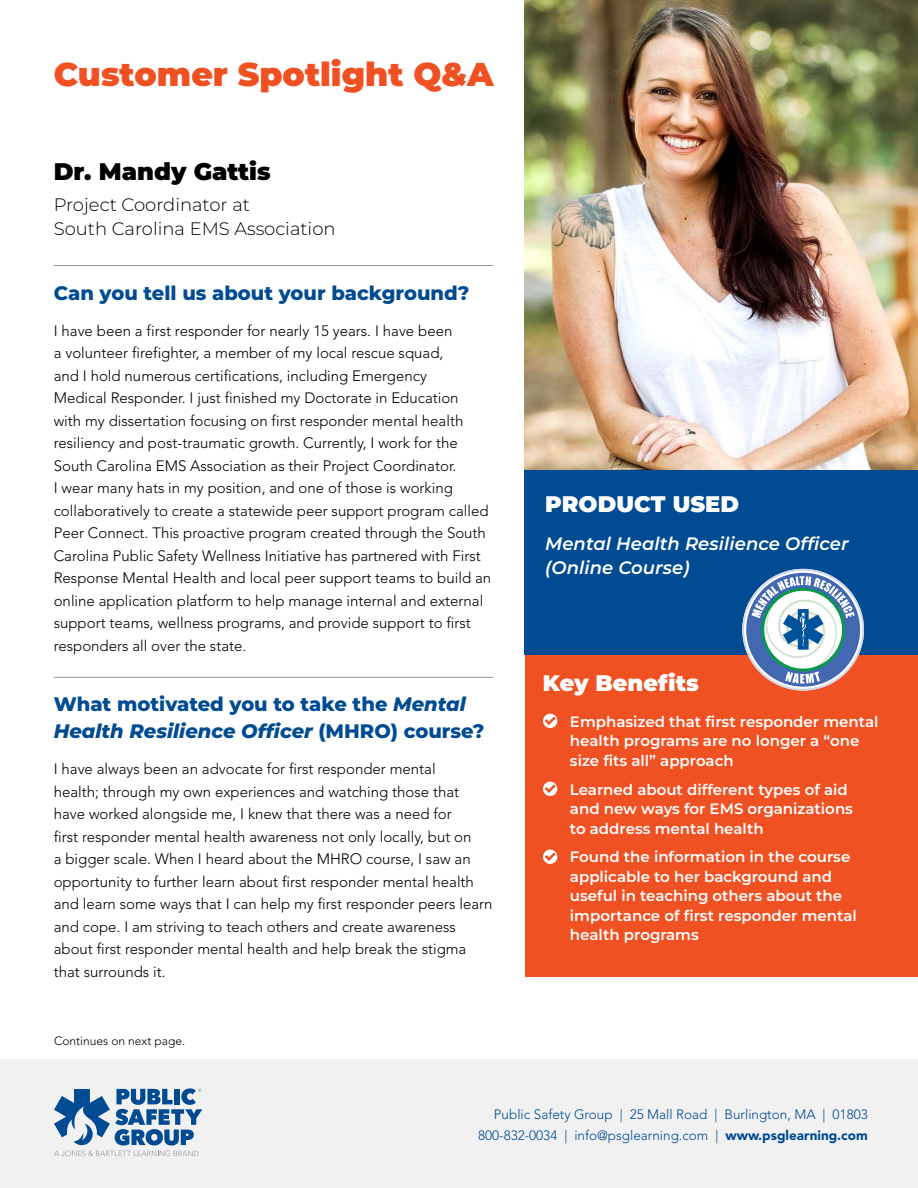
<style>
.page{position:relative;width:918px;height:1188px;background:#fff}
.page>*{position:absolute;margin:0;border:0;box-sizing:border-box;transform-origin:0 0}
.t1{font:900 33px "Montserrat";color:#f05123}
.t2{font:900 24px "Montserrat";color:#000}
.t3{font:900 22.5px "Montserrat";letter-spacing:.005em;color:#fff}
.t4{font:800 19.5px/27px "Montserrat";color:#004b91}
.t5{font:300 18px/24px "Montserrat";color:#000}
.t6{font:italic 600 18px/24px "Montserrat";letter-spacing:.005em;color:#fff}
.t7{font:300 15px/22.5px "Avenir LT Std";color:#000}
.t8{font:600 15px/19.5px "Montserrat";color:#fff}
.t9{font:300 13.5px/21px "Avenir LT Std";color:#004b91;text-align:right}
.t10{font:300 12px "Avenir LT Std";color:#000}
.s1{font-style:italic}
.s2{font-weight:900}
</style>
<div class="page">
<hr style="left:54px;top:265px;width:439px;height:1px;background:#939598">
<hr style="left:54px;top:677px;width:439px;height:1px;background:#939598">
<div style="left:525px;top:655px;width:393px;height:322px;background:#f05123"></div>
<svg style="left:543px;top:714px;width:14px;height:14px"></svg>
<svg style="left:543px;top:782px;width:14px;height:14px"></svg>
<svg style="left:543px;top:850px;width:14px;height:14px"></svg>
<div style="left:0;top:1059px;width:918px;height:129px;background:#f1f1f2"></div>
<svg style="left:54px;top:1088px;width:148px;height:68px"></svg>
<img style="left:525px;top:0;width:393px;height:470px">
<div style="left:525px;top:470px;width:393px;height:185px;background:#004b91"></div>
<svg style="left:742px;top:569px;width:122px;height:122px"></svg>
<h1 class="t1" style="left:54px;top:52px;width:441px">Customer Spotlight Q&amp;A</h1>
<h2 class="t2" style="left:54px;top:156px;width:218px">Dr. Mandy Gattis</h2>
<p class="t5" style="left:54px;top:192px;width:283px">Project Coordinator at<br>South Carolina EMS Association</p>
<h3 class="t4" style="left:54px;top:279px;width:417px">Can you tell us about your background?</h3>
<p class="t7" style="left:54px;top:319px;width:439px">I have been a first responder for nearly 15 years. I have been<br>a volunteer firefighter, a member of my local rescue squad,<br>and I hold numerous certifications, including Emergency<br>Medical Responder. I just finished my Doctorate in Education<br>with my dissertation focusing on first responder mental health resiliency and post-traumatic growth. Currently, I work for the South Carolina EMS Association as their Project Coordinator.<br>I wear many hats in my position, and one of those is working collaboratively to create a statewide peer support program called Peer Connect. This proactive program created through the South Carolina Public Safety Wellness Initiative has partnered with First Response Mental Health and local peer support teams to build an online application platform to help manage internal and external support teams, wellness programs, and provide support to first responders all over the state.</p>
<h3 class="t4" style="left:54px;top:690px;width:432px">What motivated you to take the <span class="s1">Mental<br>Health Resilience Officer</span> (MHRO) course?</h3>
<p class="t7" style="left:54px;top:758px;width:440px">I have always been an advocate for first responder mental<br>health; through my own experiences and watching those that have worked alongside me, I knew that there was a need for<br>first responder mental health awareness not only locally, but on<br>a bigger scale. When I heard about the MHRO course, I saw an opportunity to further learn about first responder mental health and learn some ways that I can help my first responder peers learn and cope. I am striving to teach others and create awareness about first responder mental health and help break the stigma that surrounds it.</p>
<p class="t10" style="left:54px;top:1033px;width:133px">Continues on next page.</p>
<h3 class="t3" style="left:545px;top:489px;width:196px">PRODUCT USED</h3>
<p class="t6" style="left:545px;top:531px;width:305px">Mental Health Resilience Officer (Online Course)</p>
<h3 class="t3" style="left:543px;top:668px;width:157px">Key Benefits</h3>
<p class="t8" style="left:570px;top:711px;width:310px">Emphasized that first responder mental health programs are no longer a “one size fits all” approach</p>
<p class="t8" style="left:570px;top:779px;width:285px">Learned about different types of aid and new ways for EMS organizations to address mental health</p>
<p class="t8" style="left:570px;top:847px;width:288px">Found the information in the course applicable to her background and useful in teaching others about the importance of first responder mental health programs</p>
<p class="t9" style="left:478px;top:1104px;width:391px">Public Safety Group | 25 Mall Road | Burlington, MA | 01803<br>800-832-0034 | info@psglearning.com | <span class="s2">www.psglearning.com</span></p>
</div>
